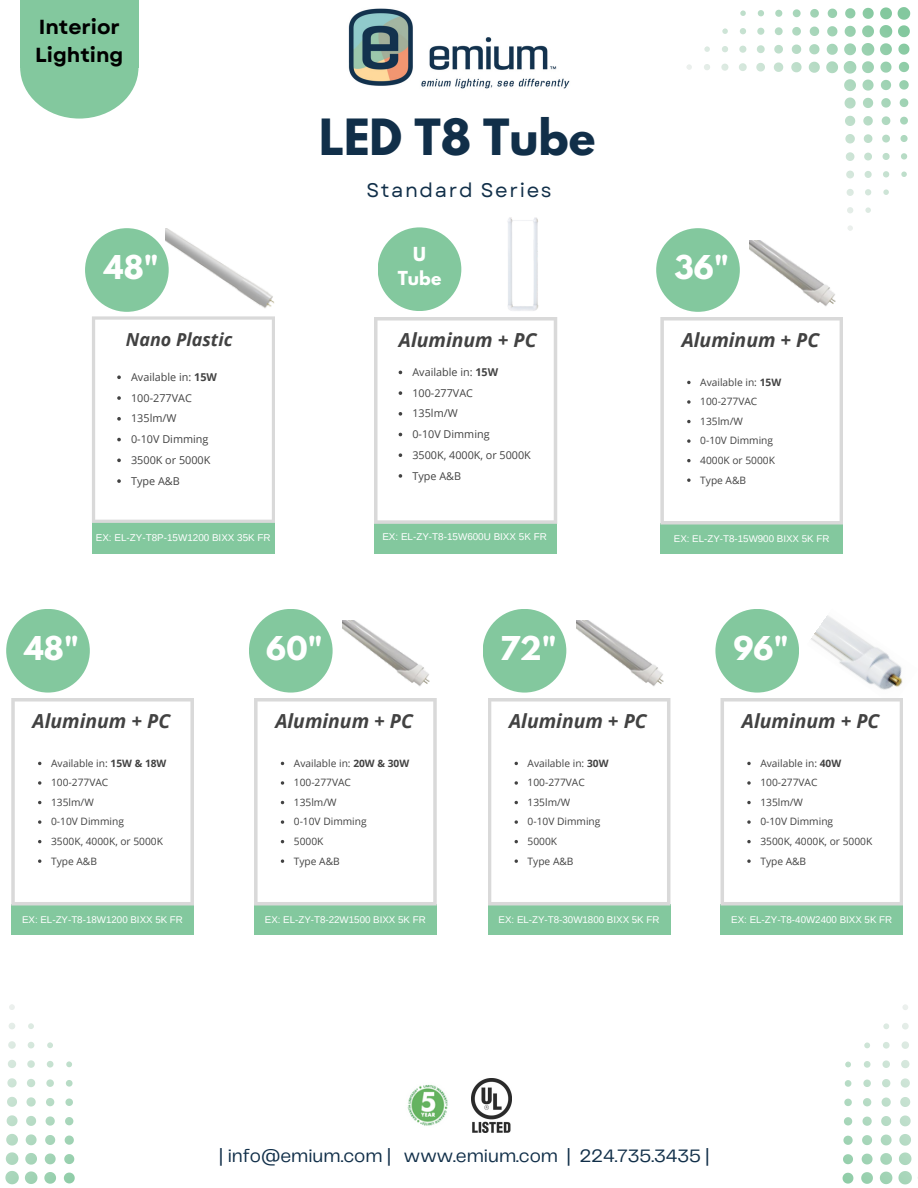
<style>
.page{position:relative;width:918px;height:1188px;background:#fff}
.page>*{position:absolute;margin:0;border:0;box-sizing:border-box;transform-origin:0 0}
.t1{font:700 44.25px "League Spartan";color:#112f49}
.t2{font:700 29.1px "League Spartan";letter-spacing:.005em;color:#fff}
.t3{font:700 20.25px "Garet";color:#000}
.t4{font:19.65px "Garet";letter-spacing:.085em;color:#112f49}
.t5{font:italic 700 19.35px "Open Sans";color:#424242}
.t6{font:18.75px "Telegraf";color:#112f49}
.t7{font:italic 700 18px "Open Sans";color:#424242}
.t8{font:700 17.1px "League Spartan";color:#fff}
.t9{font:10.8px "Open Sans";color:#424242}
.t10{font:10.2px "Open Sans";color:#424242}
.t11{font:9.9px "Arimo";color:#fff}
.t12{font:9.75px "Arimo";color:#fff}
.s1{font-weight:700}
</style>
<div class="page">
<div style="left:20px;top:0;width:118px;height:67px;background:#83c89e"></div>
<div style="left:20px;top:16px;width:118px;height:103px;background:#83c89e;border-radius:50%"></div>
<img style="left:348px;top:8px;width:222px;height:81px">
<svg style="left:686px;top:7px;width:225px;height:224px"></svg>
<svg style="left:5px;top:1004px;width:70px;height:181px"></svg>
<svg style="left:842px;top:1004px;width:76px;height:181px"></svg>
<img style="left:407px;top:1085px;width:41px;height:41px">
<img style="left:471px;top:1079px;width:41px;height:54px">
<div style="left:6px;top:609px;width:84px;height:84px;background:#83c89e;border-radius:50%"></div>
<div style="left:11px;top:905px;width:183px;height:30px;background:#83c89e"></div>
<div style="left:715px;top:609px;width:84px;height:84px;background:#83c89e;border-radius:50%"></div>
<div style="left:721px;top:905px;width:182px;height:30px;background:#83c89e"></div>
<img style="left:811px;top:615px;width:92px;height:75px">
<div style="left:249px;top:609px;width:84px;height:84px;background:#83c89e;border-radius:50%"></div>
<div style="left:254px;top:905px;width:183px;height:30px;background:#83c89e"></div>
<img style="left:343px;top:621px;width:87px;height:65px">
<div style="left:483px;top:609px;width:83px;height:84px;background:#83c89e;border-radius:50%"></div>
<div style="left:488px;top:905px;width:182px;height:30px;background:#83c89e"></div>
<img style="left:576px;top:621px;width:88px;height:65px">
<div style="left:85px;top:228px;width:84px;height:84px;background:#83c89e;border-radius:50%"></div>
<div style="left:92px;top:522px;width:183px;height:32px;background:#83c89e"></div>
<img style="left:165px;top:228px;width:109px;height:80px">
<svg style="left:92px;top:316px;width:183px;height:207px"></svg>
<div style="left:378px;top:227px;width:83px;height:84px;background:#83c89e;border-radius:50%"></div>
<div style="left:374px;top:523px;width:183px;height:31px;background:#83c89e"></div>
<img style="left:507px;top:217px;width:32px;height:94px">
<svg style="left:374px;top:317px;width:183px;height:207px"></svg>
<div style="left:656px;top:228px;width:84px;height:84px;background:#83c89e;border-radius:50%"></div>
<div style="left:660px;top:524px;width:183px;height:30px;background:#83c89e"></div>
<img style="left:749px;top:240px;width:87px;height:66px">
<svg style="left:660px;top:317px;width:183px;height:208px"></svg>
<svg style="left:11px;top:698px;width:183px;height:208px"></svg>
<svg style="left:721px;top:698px;width:182px;height:208px"></svg>
<svg style="left:254px;top:698px;width:183px;height:208px"></svg>
<svg style="left:488px;top:698px;width:182px;height:208px"></svg>
<p class="t3" style="left:39px;top:12px;width:83px">Interior</p>
<p class="t3" style="left:35px;top:40px;width:90px">Lighting</p>
<p class="t1" style="left:319px;top:115px;width:278px">LED T8 Tube</p>
<p class="t4" style="left:366px;top:176px;width:187px">Standard Series</p>
<p class="t2" style="left:104px;top:253px;width:56px">48"</p>
<p class="t8" style="left:413px;top:246px;width:14px">U</p>
<p class="t8" style="left:398px;top:270px;width:45px">Tube</p>
<p class="t2" style="left:674px;top:253px;width:56px">36"</p>
<p class="t7" style="left:126px;top:327px;width:108px">Nano Plastic</p>
<p class="t5" style="left:399px;top:327px;width:139px">Aluminum + PC</p>
<p class="t5" style="left:682px;top:327px;width:139px">Aluminum + PC</p>
<p class="t9" style="left:131px;top:369px;width:87px">Available in: <span class="s1">15W</span></p>
<p class="t9" style="left:131px;top:390px;width:62px">100-277VAC</p>
<p class="t9" style="left:131px;top:411px;width:47px">135lm/W</p>
<p class="t9" style="left:131px;top:432px;width:79px">0-10V Dimming</p>
<p class="t9" style="left:131px;top:452px;width:81px">3500K or 5000K</p>
<p class="t9" style="left:131px;top:473px;width:50px">Type A&amp;B</p>
<p class="t9" style="left:412px;top:364px;width:87px">Available in: <span class="s1">15W</span></p>
<p class="t9" style="left:412px;top:385px;width:62px">100-277VAC</p>
<p class="t9" style="left:412px;top:406px;width:47px">135lm/W</p>
<p class="t9" style="left:412px;top:427px;width:79px">0-10V Dimming</p>
<p class="t9" style="left:412px;top:447px;width:120px">3500K, 4000K, or 5000K</p>
<p class="t9" style="left:412px;top:468px;width:50px">Type A&amp;B</p>
<p class="t10" style="left:700px;top:375px;width:82px">Available in: <span class="s1">15W</span></p>
<p class="t10" style="left:700px;top:395px;width:59px">100-277VAC</p>
<p class="t10" style="left:700px;top:414px;width:44px">135lm/W</p>
<p class="t10" style="left:700px;top:434px;width:74px">0-10V Dimming</p>
<p class="t10" style="left:700px;top:453px;width:76px">4000K or 5000K</p>
<p class="t10" style="left:700px;top:473px;width:47px">Type A&amp;B</p>
<p class="t11" style="left:96px;top:532px;width:176px">EX: EL-ZY-T8P-15W1200 BIXX 35K FR</p>
<p class="t11" style="left:382px;top:531px;width:166px">EX: EL-ZY-T8-15W600U BIXX 5K FR</p>
<p class="t12" style="left:674px;top:533px;width:157px">EX: EL-ZY-T8-15W900 BIXX 5K FR</p>
<p class="t2" style="left:24px;top:633px;width:56px">48"</p>
<p class="t2" style="left:266px;top:633px;width:58px">60"</p>
<p class="t2" style="left:500px;top:633px;width:59px">72"</p>
<p class="t2" style="left:733px;top:633px;width:57px">96"</p>
<p class="t5" style="left:33px;top:708px;width:139px">Aluminum + PC</p>
<p class="t5" style="left:275px;top:708px;width:139px">Aluminum + PC</p>
<p class="t5" style="left:509px;top:708px;width:139px">Aluminum + PC</p>
<p class="t5" style="left:742px;top:708px;width:139px">Aluminum + PC</p>
<p class="t10" style="left:51px;top:756px;width:117px">Available in: <span class="s1">15W &amp; 18W</span></p>
<p class="t10" style="left:51px;top:775px;width:59px">100-277VAC</p>
<p class="t10" style="left:51px;top:795px;width:44px">135lm/W</p>
<p class="t10" style="left:51px;top:815px;width:74px">0-10V Dimming</p>
<p class="t10" style="left:51px;top:834px;width:113px">3500K, 4000K, or 5000K</p>
<p class="t10" style="left:51px;top:854px;width:47px">Type A&amp;B</p>
<p class="t10" style="left:294px;top:756px;width:117px">Available in: <span class="s1">20W &amp; 30W</span></p>
<p class="t10" style="left:294px;top:775px;width:59px">100-277VAC</p>
<p class="t10" style="left:294px;top:795px;width:44px">135lm/W</p>
<p class="t10" style="left:294px;top:815px;width:74px">0-10V Dimming</p>
<p class="t10" style="left:294px;top:834px;width:31px">5000K</p>
<p class="t10" style="left:294px;top:854px;width:47px">Type A&amp;B</p>
<p class="t10" style="left:528px;top:756px;width:82px">Available in: <span class="s1">30W</span></p>
<p class="t10" style="left:528px;top:775px;width:59px">100-277VAC</p>
<p class="t10" style="left:528px;top:795px;width:44px">135lm/W</p>
<p class="t10" style="left:528px;top:815px;width:74px">0-10V Dimming</p>
<p class="t10" style="left:528px;top:834px;width:31px">5000K</p>
<p class="t10" style="left:528px;top:854px;width:47px">Type A&amp;B</p>
<p class="t10" style="left:760px;top:756px;width:82px">Available in: <span class="s1">40W</span></p>
<p class="t10" style="left:760px;top:775px;width:59px">100-277VAC</p>
<p class="t10" style="left:760px;top:795px;width:44px">135lm/W</p>
<p class="t10" style="left:760px;top:815px;width:74px">0-10V Dimming</p>
<p class="t10" style="left:760px;top:834px;width:113px">3500K, 4000K, or 5000K</p>
<p class="t10" style="left:760px;top:854px;width:47px">Type A&amp;B</p>
<p class="t12" style="left:22px;top:914px;width:162px">EX: EL-ZY-T8-18W1200 BIXX 5K FR</p>
<p class="t12" style="left:265px;top:914px;width:162px">EX: EL-ZY-T8-22W1500 BIXX 5K FR</p>
<p class="t12" style="left:499px;top:914px;width:162px">EX: EL-ZY-T8-30W1800 BIXX 5K FR</p>
<p class="t12" style="left:731px;top:914px;width:162px">EX: EL-ZY-T8-40W2400 BIXX 5K FR</p>
<p class="t6" style="left:219px;top:1148px;width:492px">| info@emium.com | www.emium.com | 224.735.3435 |</p>
</div>
